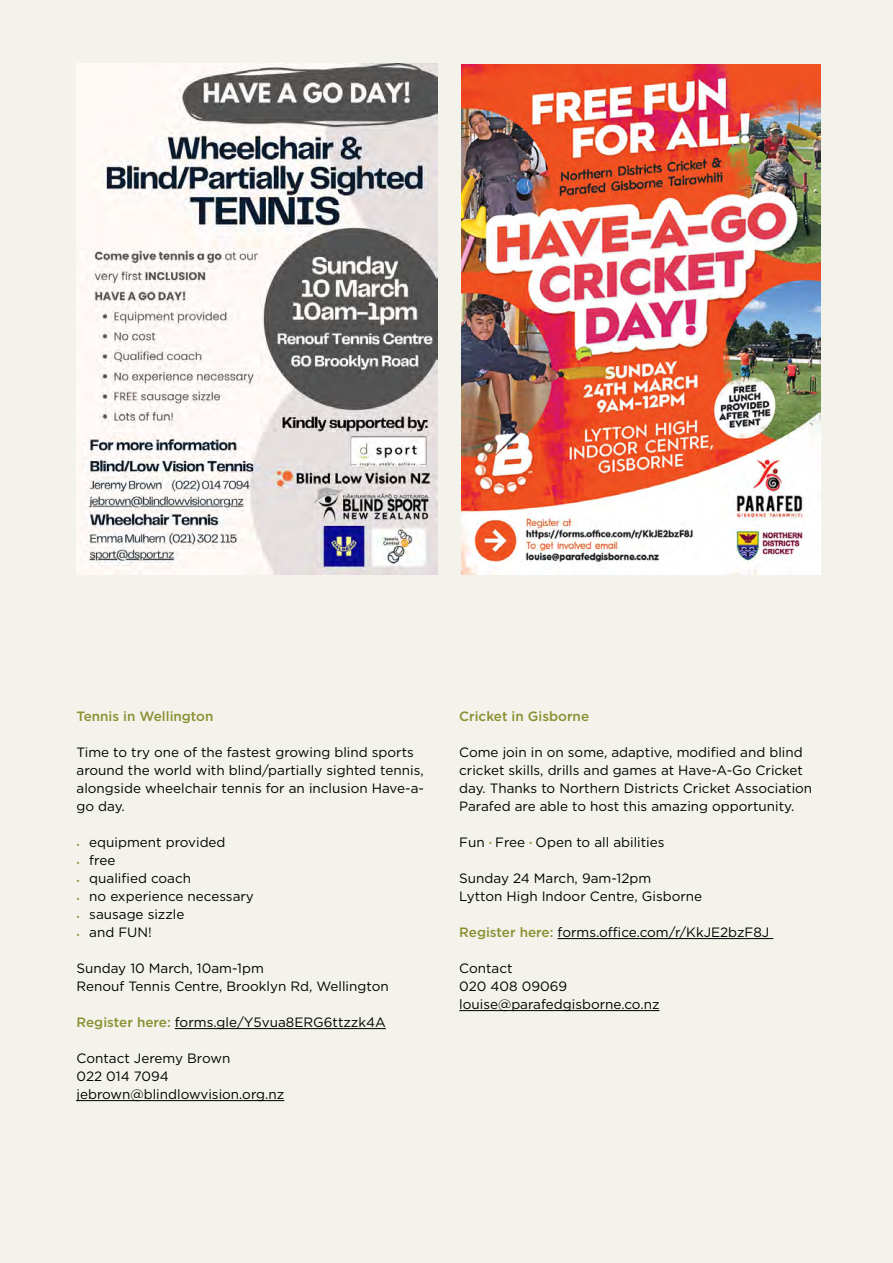
<style>
.page{position:relative;width:893px;height:1263px;background:#f3f3eb}
.page>*{position:absolute;margin:0;border:0;box-sizing:border-box;transform-origin:0 0}
.t1{font:13.5px/18px "Gotham";color:#000}
.t2{font:500 13.5px "Gotham";color:#8b8f32}
.t3{font:500 13.5px/18px "Neue Haas Unica W1 G";color:#8b8f32;text-align:justify}
.s1{font-weight:500;color:#8b8f32}
.s2{font-family:"Neue Haas Unica W1 G";font-weight:500;color:#8b8f32}
</style>
<div class="page">
<hr style="left:557px;top:938px;width:216px;height:1px;background:#000">
<hr style="left:459px;top:1010px;width:200px;height:1px;background:#000">
<hr style="left:175px;top:1028px;width:211px;height:1px;background:#000">
<hr style="left:77px;top:1100px;width:207px;height:1px;background:#000">
<img style="left:461px;top:65px;width:360px;height:510px">
<img style="left:77px;top:64px;width:361px;height:511px">
<p class="t2" style="left:77px;top:708px;width:138px">Tennis in Wellington</p>
<p class="t1" style="left:77px;top:743px;width:349px">Time to try one of the fastest growing blind sports around the world with blind/partially sighted tennis, alongside wheelchair tennis for an inclusion Have-a&shy;go day.</p>
<p class="t1" style="left:89px;top:833px;width:166px">equipment provided free<br>qualified coach<br>no experience necessary sausage sizzle<br>and FUN!</p>
<p class="t1" style="left:77px;top:959px;width:314px">Sunday 10 March, 10am-1pm<br>Renouf Tennis Centre, Brooklyn Rd, Wellington</p>
<p class="t1" style="left:77px;top:1013px;width:311px"><span class="s1">Register here:</span> forms.gle/Y5vua8ERG6ttzzk4A</p>
<p class="t1" style="left:77px;top:1049px;width:209px">Contact Jeremy Brown<br>022 014 7094 jebrown@blindlowvision.org.nz</p>
<p class="t3" style="left:77px;top:835px;width:5px">· · · · · ·</p>
<p class="t2" style="left:459px;top:708px;width:131px">Cricket in Gisborne</p>
<p class="t1" style="left:459px;top:743px;width:354px">Come join in on some, adaptive, modified and blind cricket skills, drills and games at Have-A-Go Cricket day. Thanks to Northern Districts Cricket Association Parafed are able to host this amazing opportunity.</p>
<p class="t1" style="left:459px;top:833px;width:207px">Fun <span class="s2">·</span> Free <span class="s2">·</span> Open to all abilities</p>
<p class="t1" style="left:459px;top:869px;width:244px">Sunday 24 March, 9am-12pm<br>Lytton High Indoor Centre, Gisborne</p>
<p class="t1" style="left:459px;top:923px;width:312px"><span class="s1">Register here:</span> forms.office.com/r/KkJE2bzF8J</p>
<p class="t1" style="left:459px;top:959px;width:202px">Contact<br>020 408 09069 louise@parafedgisborne.co.nz</p>
</div>
